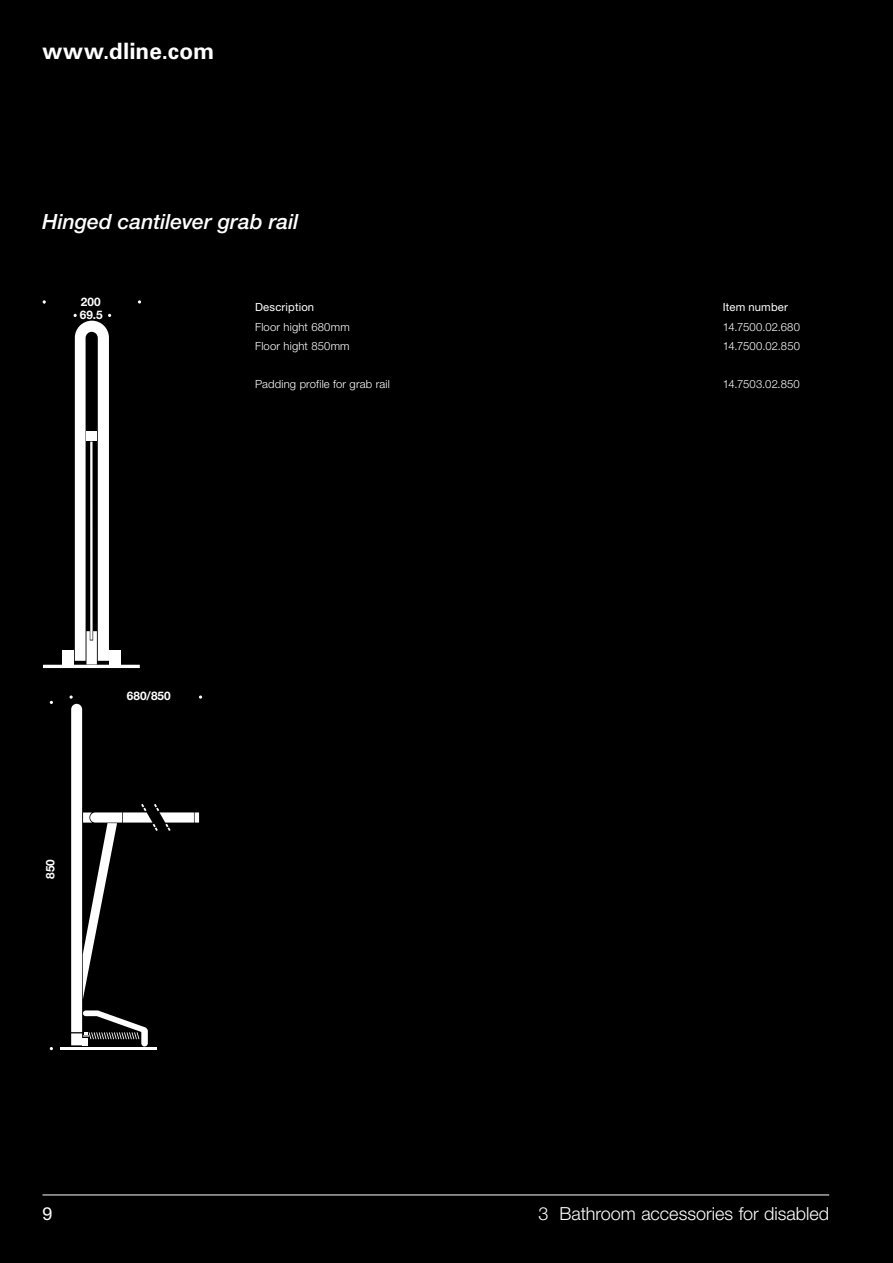
<style>
.page{position:relative;width:893px;height:1263px;background:#000}
.page>*{position:absolute;margin:0;border:0;box-sizing:border-box;transform-origin:0 0}
.t1{font:700 22.5px "Univers LT Std";letter-spacing:.005em;color:#fff}
.Overskrift_greb{font:italic 500 21px "Helvetica Neue";letter-spacing:.005em;color:#fff}
.t2{font:300 18px "Helvetica Neue";color:#fff}
.Sidetal{font:18px "Helvetica Neue";color:#fff}
.t3{font:700 11.85px "Helvetica Neue";color:#fff}
.Brødtekst{font:300 11.25px "Helvetica Neue";letter-spacing:.015em;color:#fff}
.Overskrift_tabel{font:11.25px "Helvetica Neue LT Std";letter-spacing:.015em;color:#fff}
</style>
<div class="page">
<hr style="left:43px;top:1194px;width:786px;height:1px;background:#fff">
<div style="left:44px;top:665px;width:95px;height:2px;border:1px solid #fff"></div>
<div style="left:62px;top:650px;width:12px;height:14px;background:#fff"></div>
<div style="left:110px;top:650px;width:11px;height:14px;background:#fff"></div>
<svg style="left:43px;top:300px;width:3px;height:4px"></svg>
<svg style="left:138px;top:300px;width:3px;height:4px"></svg>
<svg style="left:74px;top:314px;width:37px;height:350px"></svg>
<hr style="left:90px;top:442px;width:3px;height:198px;background:#fff">
<hr style="left:60px;top:1047px;width:97px;height:2px;background:#fff">
<svg style="left:69px;top:695px;width:133px;height:351px"></svg>
<h1 class="t1" style="left:43px;top:38px;width:173px">www.dline.com</h1>
<p class="Overskrift_greb" style="left:43px;top:209px;width:258px">Hinged cantilever grab rail</p>
<p class="t3" style="left:81px;top:295px;width:21px">200</p>
<p class="t3" style="left:80px;top:308px;width:24px">69.5</p>
<p class="Overskrift_tabel" style="left:255px;top:301px;width:61px">Description</p>
<p class="Overskrift_tabel" style="left:723px;top:301px;width:67px">Item number</p>
<p class="Brødtekst" style="left:255px;top:320px;width:96px">Floor hight 680mm</p>
<p class="Brødtekst" style="left:723px;top:320px;width:79px">14.7500.02.680</p>
<p class="Brødtekst" style="left:255px;top:339px;width:96px">Floor hight 850mm</p>
<p class="Brødtekst" style="left:723px;top:339px;width:79px">14.7500.02.850</p>
<p class="Brødtekst" style="left:255px;top:377px;width:136px">Padding profile for grab rail</p>
<p class="Brødtekst" style="left:723px;top:377px;width:78px">14.7503.02.850</p>
<p class="t3" style="left:43px;top:879px;width:21px;rotate:-90deg">850</p>
<p class="t3" style="left:127px;top:689px;width:45px">680/850</p>
<p class="Sidetal" style="left:43px;top:1203px;width:12px">9</p>
<h3 class="t2" style="left:539px;top:1203px;width:292px">3 Bathroom accessories for disabled</h3>
</div>
